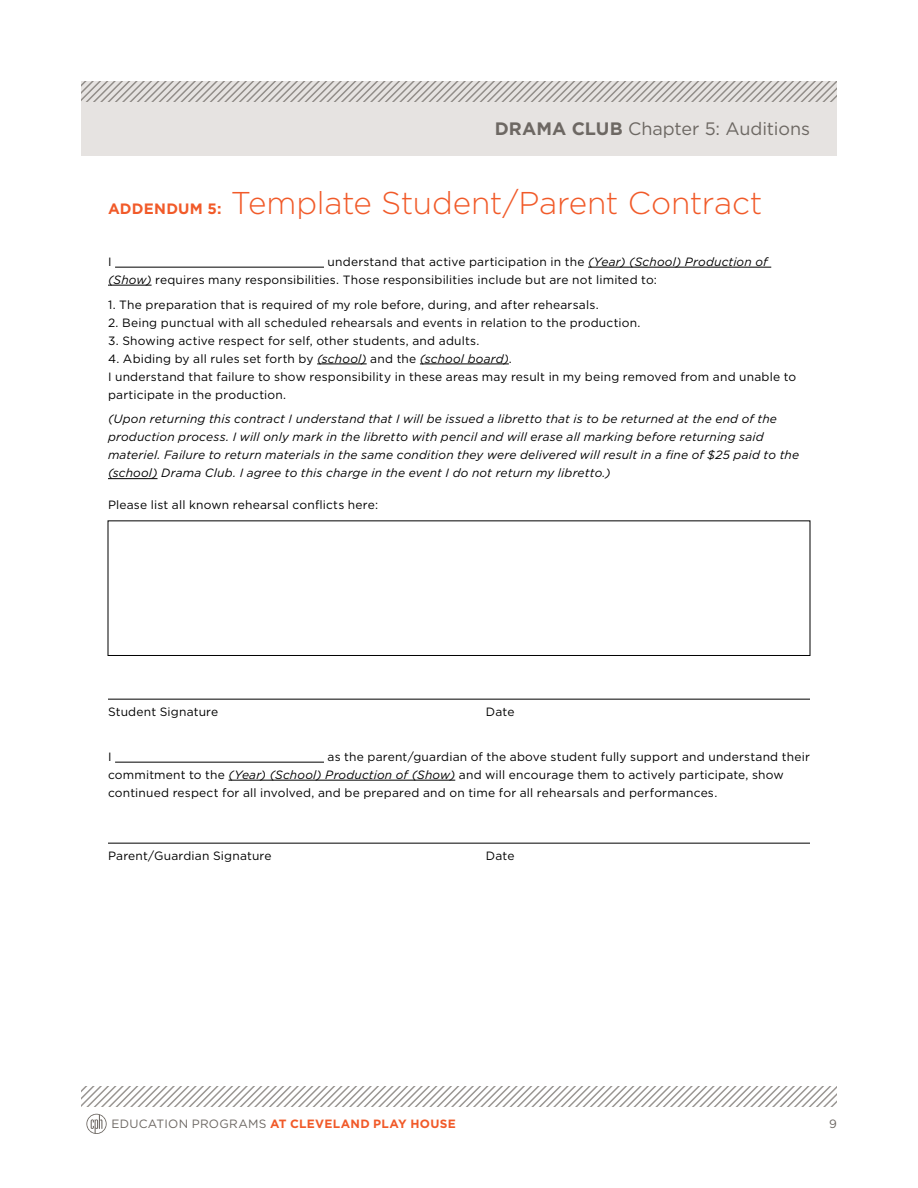
<style>
.page{position:relative;width:918px;height:1188px;background:#fff}
.page>*{position:absolute;margin:0;border:0;box-sizing:border-box;transform-origin:0 0}
.t1{font:300 31.5px "Gotham";letter-spacing:-.01em;color:#f15a29}
.t2{font:18px "Gotham";letter-spacing:-.005em;color:#6d6863}
.t3{font:12px/18px "Gotham";letter-spacing:.015em;color:#000}
.t4{font:italic 12px/18px "Gotham";letter-spacing:.01em;color:#000}
.t5{font:700 12px "Gotham";letter-spacing:.025em;color:#f15a29}
.t6{font:12px "Gotham";color:#6d6863}
.s1{font-weight:700}
.s2{font-weight:700;font-size:15px}
.s3{font-style:italic}
.s4{font-weight:400;color:#6d6863}
</style>
<div class="page">
<div style="left:81px;top:81px;width:756px;height:74px;background:#e6e3e1"></div>
<svg style="left:81px;top:1087px;width:756px;height:20px"></svg>
<svg style="left:86px;top:1114px;width:21px;height:20px"></svg>
<svg style="left:81px;top:81px;width:756px;height:20px"></svg>
<hr style="left:115px;top:267px;width:209px;height:1px;background:#000">
<hr style="left:588px;top:267px;width:183px;height:1px;background:#000">
<hr style="left:108px;top:285px;width:44px;height:1px;background:#000">
<hr style="left:317px;top:364px;width:50px;height:1px;background:#000">
<hr style="left:420px;top:364px;width:89px;height:1px;background:#000">
<hr style="left:108px;top:478px;width:50px;height:1px;background:#000">
<hr style="left:108px;top:699px;width:702px;height:1px;background:#000">
<hr style="left:115px;top:762px;width:209px;height:1px;background:#000">
<hr style="left:229px;top:780px;width:226px;height:1px;background:#000">
<hr style="left:108px;top:843px;width:702px;height:1px;background:#000">
<div style="left:108px;top:520px;width:702px;height:136px;border:1px solid #000"></div>
<h2 class="t2" style="left:495px;top:118px;width:317px"><span class="s1">DRAMA CLUB</span> Chapter 5: Auditions</h2>
<h1 class="t1" style="left:108px;top:183px;width:656px"><span class="s2">ADDENDUM 5:</span> Template Student/Parent Contract</h1>
<p class="t3" style="left:108px;top:252px;width:5px">I</p>
<p class="t3" style="left:108px;top:252px;width:661px;text-indent:220px">understand that active participation in the <span class="s3">(Year) (School) Production of (Show)</span> requires many responsibilities. Those responsibilities include but are not limited to:</p>
<p class="t3" style="left:108px;top:295px;width:492px">1. The preparation that is required of my role before, during, and after rehearsals.</p>
<p class="t3" style="left:108px;top:313px;width:534px">2. Being punctual with all scheduled rehearsals and events in relation to the production.</p>
<p class="t3" style="left:108px;top:331px;width:373px">3. Showing active respect for self, other students, and adults.</p>
<p class="t3" style="left:108px;top:349px;width:690px">4. Abiding by all rules set forth by <span class="s3">(school)</span> and the <span class="s3">(school board)</span>.<br>I understand that failure to show responsibility in these areas may result in my being removed from and unable to participate in the production.</p>
<p class="t4" style="left:108px;top:410px;width:693px">(Upon returning this contract I understand that I will be issued a libretto that is to be returned at the end of the production process. I will only mark in the libretto with pencil and will erase all marking before returning said materiel. Failure to return materials in the same condition they were delivered will result in a fine of $25 paid to the (school) Drama Club. I agree to this charge in the event I do not return my libretto.)</p>
<p class="t3" style="left:108px;top:495px;width:272px">Please list all known rehearsal conflicts here:</p>
<p class="t3" style="left:108px;top:702px;width:112px">Student Signature</p>
<p class="t3" style="left:486px;top:702px;width:30px">Date</p>
<p class="t3" style="left:108px;top:747px;width:5px">I</p>
<p class="t3" style="left:108px;top:747px;width:703px;text-indent:220px">as the parent/guardian of the above student fully support and understand their commitment to the <span class="s3">(Year) (School) Production of (Show)</span> and will encourage them to actively participate, show continued respect for all involved, and be prepared and on time for all rehearsals and performances.</p>
<p class="t3" style="left:108px;top:846px;width:165px">Parent/Guardian Signature</p>
<p class="t3" style="left:486px;top:846px;width:30px">Date</p>
<p class="t5" style="left:111px;top:1116px;width:346px"><span class="s4">EDUCATION PROGRAMS</span> AT CLEVELAND PLAY HOUSE</p>
<p class="t6" style="left:829px;top:1116px;width:9px">9</p>
</div>
